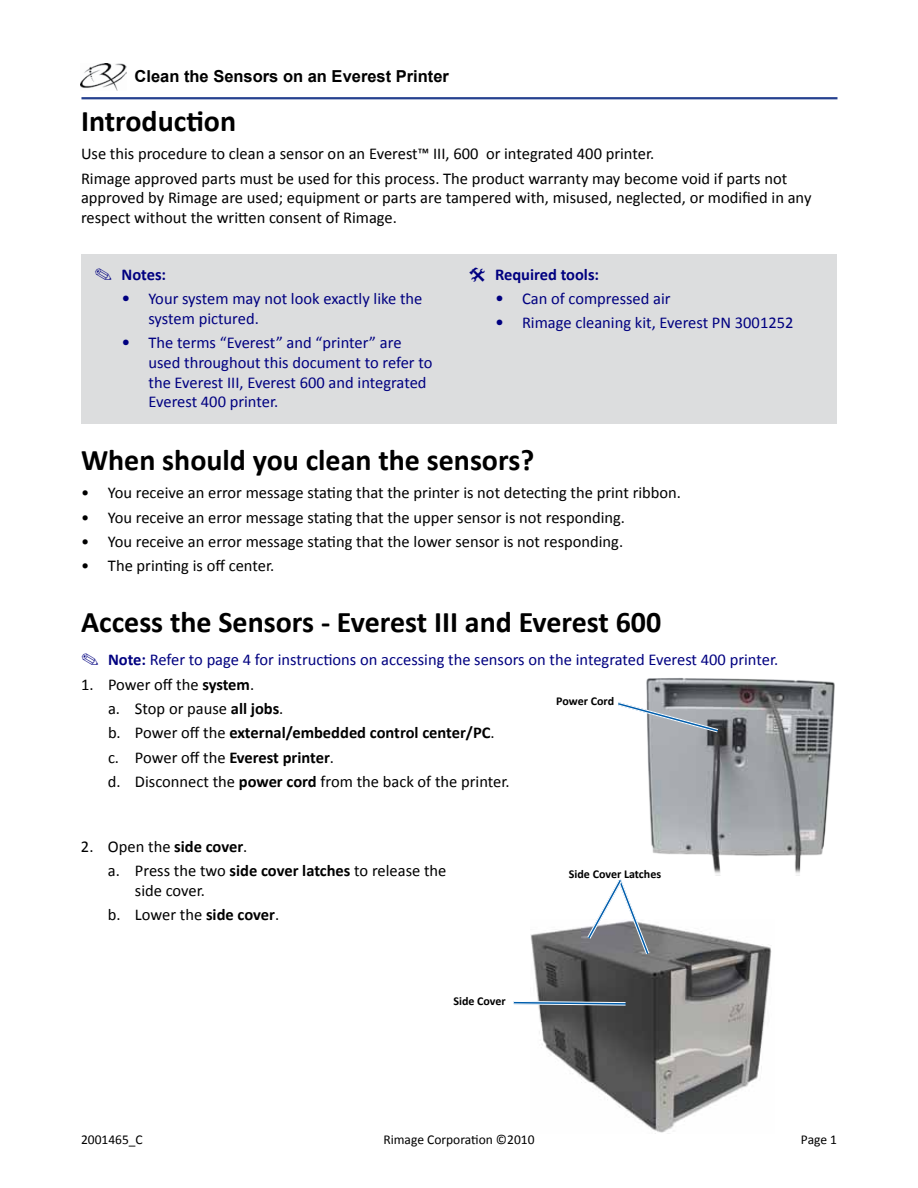
<style>
.page{position:relative;width:918px;height:1188px;background:#fff}
.page>*{position:absolute;margin:0;border:0;box-sizing:border-box;transform-origin:0 0}
.t1{font:700 30px "Calibri";color:#000}
.t2{font:16.5px/24.3px "Calibri";color:#000}
.t3{font:16.5px/19.8px "Calibri";color:#000080}
.t4{font:700 16.5px "Arial";color:#000}
.t5{font:700 16.5px "Calibri";color:#000080}
.t6{font:13.5px "Calibri";color:#000}
.t7{font:700 12px "Calibri";color:#000}
.s1{font-size:18px}
.s2{font-weight:700}
</style>
<div class="page">
<hr style="left:81px;top:97px;width:756px;height:2px;background:#25408f">
<img style="left:81px;top:63px;width:46px;height:27px">
<div style="left:81px;top:254px;width:756px;height:169px;background:#dcddde"></div>
<img style="left:646px;top:678px;width:189px;height:198px">
<svg style="left:618px;top:700px;width:103px;height:34px"></svg>
<img style="left:530px;top:924px;width:242px;height:210px">
<svg style="left:513px;top:1000px;width:116px;height:7px"></svg>
<svg style="left:585px;top:879px;width:67px;height:79px"></svg>
<p class="t4" style="left:135px;top:65px;width:316px">Clean the Sensors on an Everest Printer</p>
<h1 class="t1" style="left:81px;top:101px;width:157px">Introduction</h1>
<p class="t2" style="left:81px;top:142px;width:708px">Use this procedure to clean a sensor on an Everest™ III, 600 or integrated 400 printer.<br>Rimage approved parts must be used for this process. The product warranty may become void if parts not</p>
<p class="t2" style="left:81px;top:188px;width:732px;line-height:19.8px">approved by Rimage are used; equipment or parts are tampered with, misused, neglected, or modified in any respect without the written consent of Rimage.</p>
<p class="t5" style="left:122px;top:264px;width:46px">Notes:</p>
<p class="t3" style="left:148px;top:289px;width:275px;text-indent:-27px"><span class="s1">•</span> Your system may not look exactly like the system pictured.</p>
<p class="t3" style="left:148px;top:333px;width:285px;text-indent:-27px"><span class="s1">•</span> The terms “Everest” and “printer” are used throughout this document to refer to the Everest III, Everest 600 and integrated Everest 400 printer.</p>
<p class="t5" style="left:495px;top:264px;width:106px">Required tools:</p>
<p class="t3" style="left:495px;top:289px;width:177px"><span class="s1">•</span> Can of compressed air</p>
<p class="t3" style="left:495px;top:313px;width:300px"><span class="s1">•</span> Rimage cleaning kit, Everest PN 3001252</p>
<h1 class="t1" style="left:81px;top:440px;width:455px">When should you clean the sensors?</h1>
<p class="t2" style="left:81px;top:481px;width:602px">• You receive an error message stating that the printer is not detecting the print ribbon.</p>
<p class="t2" style="left:81px;top:505px;width:546px">• You receive an error message stating that the upper sensor is not responding.</p>
<p class="t2" style="left:81px;top:529px;width:544px">• You receive an error message stating that the lower sensor is not responding.</p>
<p class="t2" style="left:81px;top:554px;width:195px">• The printing is off center.</p>
<h1 class="t1" style="left:81px;top:603px;width:582px">Access the Sensors - Everest III and Everest 600</h1>
<p class="t3" style="left:108px;top:650px;width:672px"><span class="s2">Note:</span> Refer to page 4 for instructions on accessing the sensors on the integrated Everest 400 printer.</p>
<p class="t2" style="left:108px;top:672px;width:403px;text-indent:-27px">1. Power off the <span class="s2">system</span>.<br>a. Stop or pause <span class="s2">all jobs</span>.<br>b. Power off the <span class="s2">external/embedded control center/PC</span>. c. Power off the <span class="s2">Everest printer</span>.<br>d. Disconnect the <span class="s2">power cord</span> from the back of the printer.</p>
<p class="t7" style="left:556px;top:693px;width:59px">Power Cord</p>
<p class="t2" style="left:108px;top:834px;width:340px;text-indent:-27px">2. Open the <span class="s2">side cover</span>.<br>a. Press the two <span class="s2">side cover latches</span> to release the</p>
<p class="t2" style="left:108px;top:878px;width:173px;text-indent:27px">side cover.<br>b. Lower the <span class="s2">side cover</span>.</p>
<p class="t7" style="left:453px;top:993px;width:54px">Side Cover</p>
<p class="t7" style="left:569px;top:867px;width:94px">Side Cover Latches</p>
<p class="t6" style="left:81px;top:1131px;width:63px">2001465_C</p>
<p class="t6" style="left:383px;top:1131px;width:153px">Rimage Corporation ©2010</p>
<p class="t6" style="left:801px;top:1131px;width:38px">Page 1</p>
</div>
